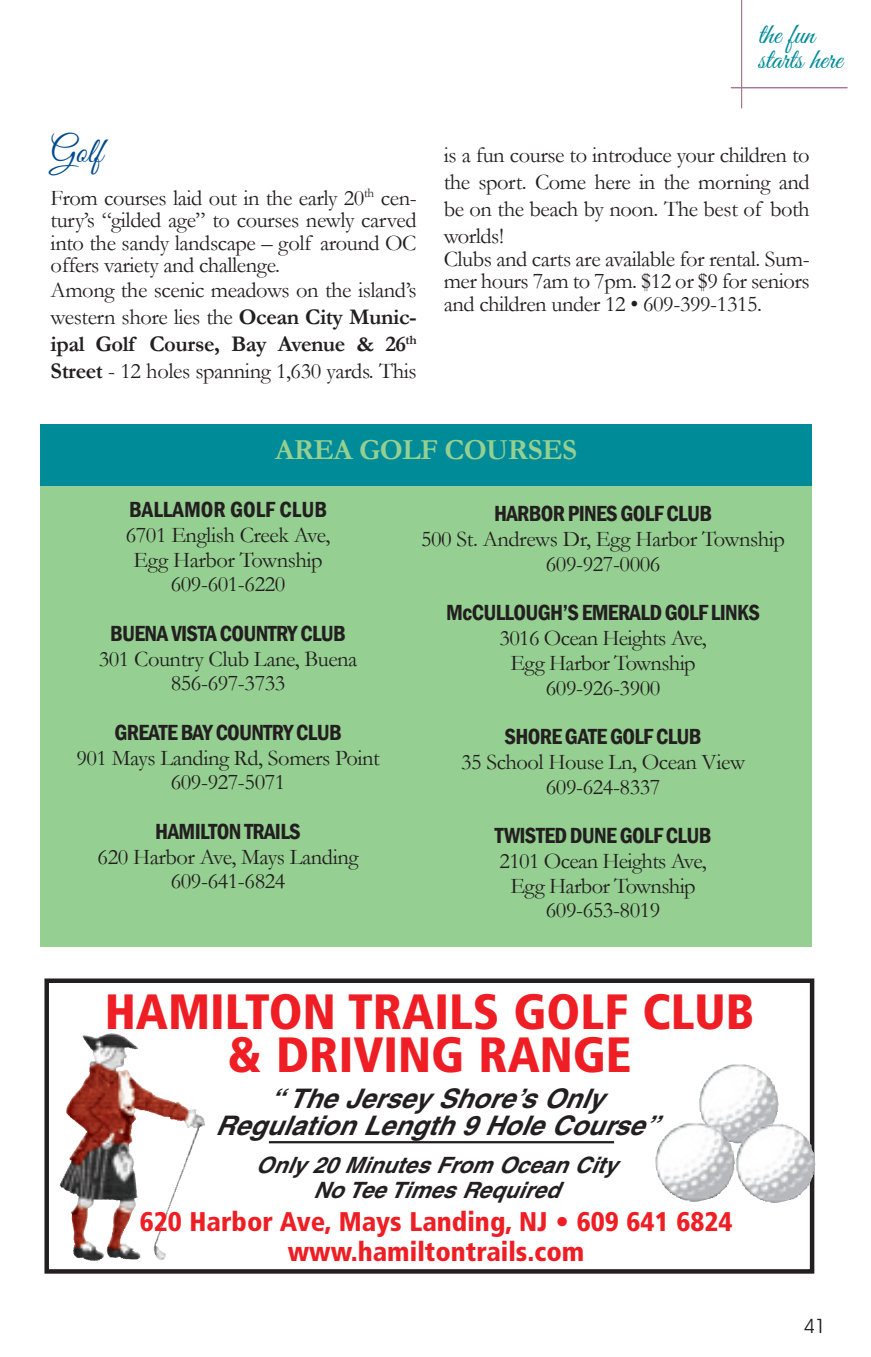
<style>
.page{position:relative;width:871px;height:1357px;background:#fff}
.page>*{position:absolute;margin:0;border:0;box-sizing:border-box;transform-origin:0 0}
.t1{font:900 condensed 49.5px/42.8px "Frutiger";color:#ee1e24;text-align:center}
.t2{font:36px "Great Vibes";color:#004a8d}
.bus_name_member_dire{font:29.25px "Great Vibes";color:#008b98}
.t3{font:700 29.25px "Garamond";letter-spacing:-.02em;color:#95cf91}
.t4{font:900 condensed 27px/29.2px "Frutiger";color:#ee1e24;text-align:center}
.t5{font:italic 700 27px/27px "Helvetica";color:#231f20;text-align:center}
.t6{font:22.5px/27px "Garamond";letter-spacing:-.02em;color:#231f20;text-align:justify}
.t7{font:600 condensed 22.5px "Franklin Gothic";letter-spacing:-.03em;color:#231f20}
.t8{font:italic 700 22.5px/24.8px "Helvetica";color:#231f20;text-align:center}
.t9{font:600 condensed 22.5px "Franklin Gothic";color:#231f20}
.t10{font:19.8px "Avant Garde IT Cby BT";color:#231f20}
.s1{font-weight:700}
</style>
<div class="page">
<div style="left:40px;top:486px;width:772px;height:460px;background:#95cf91"></div>
<div style="left:44px;top:978px;width:770px;height:295px;border:4px solid #231f20"></div>
<hr style="left:269px;top:1141px;width:345px;height:2px;background:#231f20">
<img style="left:699px;top:1064px;width:79px;height:59px">
<img style="left:655px;top:1123px;width:160px;height:81px">
<img style="left:66px;top:1033px;width:45px;height:86px">
<svg style="left:731px;top:0;width:116px;height:108px"></svg>
<div style="left:40px;top:424px;width:772px;height:62px;background:#008b98"></div>
<p class="t2" style="left:51px;top:131px;width:53px">Golf</p>
<p class="t6" style="left:51px;top:186px;width:367px;line-height:22.5px">From courses laid out in the early 20<sup>th</sup> cen&shy;tury’s “gilded age” to courses newly carved into the sandy landscape – golf around OC offers variety and challenge.</p>
<p class="t6" style="left:51px;top:276px;width:368px">Among the scenic meadows on the island’s western shore lies the <span class="s1">Ocean City Munic&shy;ipal Golf Course, Bay Avenue &amp; 26</span><sup>th </sup><span class="s1">Street</span> - 12 holes spanning 1,630 yards. This</p>
<p class="bus_name_member_dire" style="left:758px;top:18px;width:58px">the fun</p>
<p class="bus_name_member_dire" style="left:758px;top:43px;width:85px">starts here</p>
<p class="t6" style="left:444px;top:141px;width:367px">is a fun course to introduce your children to the sport. Come here in the morning and be on the beach by noon. The best of both worlds!</p>
<p class="t6" style="left:444px;top:247px;width:367px;line-height:22.5px">Clubs and carts are available for rental. Sum&shy;mer hours 7am to 7pm. $12 or $9 for seniors and children under 12 • 609-399-1315.</p>
<p class="t3" style="left:275px;top:430px;width:303px">AREA GOLF COURSES</p>
<p class="t9" style="left:129px;top:494px;width:199px">BALLAMOR GOLF CLUB</p>
<p class="t6" style="left:126px;top:521px;width:206px">6701 English Creek Ave,</p>
<p class="t6" style="left:133px;top:545px;width:191px">Egg Harbor Township</p>
<p class="t6" style="left:171px;top:570px;width:116px">609-601-6220</p>
<p class="t7" style="left:110px;top:618px;width:237px">BUENA VISTA COUNTRY CLUB</p>
<p class="t6" style="left:99px;top:644px;width:260px">301 Country Club Lane, Buena</p>
<p class="t6" style="left:171px;top:669px;width:116px">856-697-3733</p>
<p class="t7" style="left:114px;top:717px;width:229px">GREATE BAY COUNTRY CLUB</p>
<p class="t6" style="left:76px;top:743px;width:305px">901 Mays Landing Rd, Somers Point</p>
<p class="t6" style="left:171px;top:768px;width:116px">609-927-5071</p>
<p class="t7" style="left:155px;top:816px;width:147px">HAMILTON TRAILS</p>
<p class="t6" style="left:98px;top:842px;width:262px">620 Harbor Ave, Mays Landing</p>
<p class="t6" style="left:171px;top:867px;width:116px">609-641-6824</p>
<p class="t7" style="left:494px;top:499px;width:219px">HARBOR PINES GOLF CLUB</p>
<p class="t6" style="left:421px;top:525px;width:365px">500 St. Andrews Dr, Egg Harbor Township</p>
<p class="t6" style="left:546px;top:550px;width:116px">609-927-0006</p>
<p class="t7" style="left:446px;top:598px;width:315px">McCULLOUGH’S EMERALD GOLF LINKS</p>
<p class="t6" style="left:499px;top:624px;width:209px">3016 Ocean Heights Ave,</p>
<p class="t6" style="left:510px;top:649px;width:187px">Egg Harbor Township</p>
<p class="t6" style="left:546px;top:673px;width:116px">609-926-3900</p>
<p class="t7" style="left:505px;top:721px;width:198px">SHORE GATE GOLF CLUB</p>
<p class="t6" style="left:461px;top:748px;width:285px">35 School House Ln, Ocean View</p>
<p class="t6" style="left:546px;top:772px;width:116px">609-624-8337</p>
<p class="t7" style="left:495px;top:820px;width:218px">TWISTED DUNE GOLF CLUB</p>
<p class="t6" style="left:499px;top:847px;width:209px">2101 Ocean Heights Ave,</p>
<p class="t6" style="left:510px;top:871px;width:187px">Egg Harbor Township</p>
<p class="t6" style="left:546px;top:896px;width:116px">609-653-8019</p>
<p class="t1" style="left:105px;top:990px;width:651px">HAMILTON TRAILS GOLF CLUB &amp; DRIVING RANGE</p>
<p class="t5" style="left:215px;top:1084px;width:444px">“ The Jersey Shore’s Only<br>Regulation Length 9 Hole Course”</p>
<p class="t8" style="left:256px;top:1152px;width:362px">Only 20 Minutes From Ocean City<br>No Tee Times Required</p>
<p class="t4" style="left:140px;top:1207px;width:594px">620 Harbor Ave, Mays Landing, NJ • 609 641 6824 www.hamiltontrails.com</p>
<p class="t10" style="left:804px;top:1313px;width:24px">41</p>
</div>
